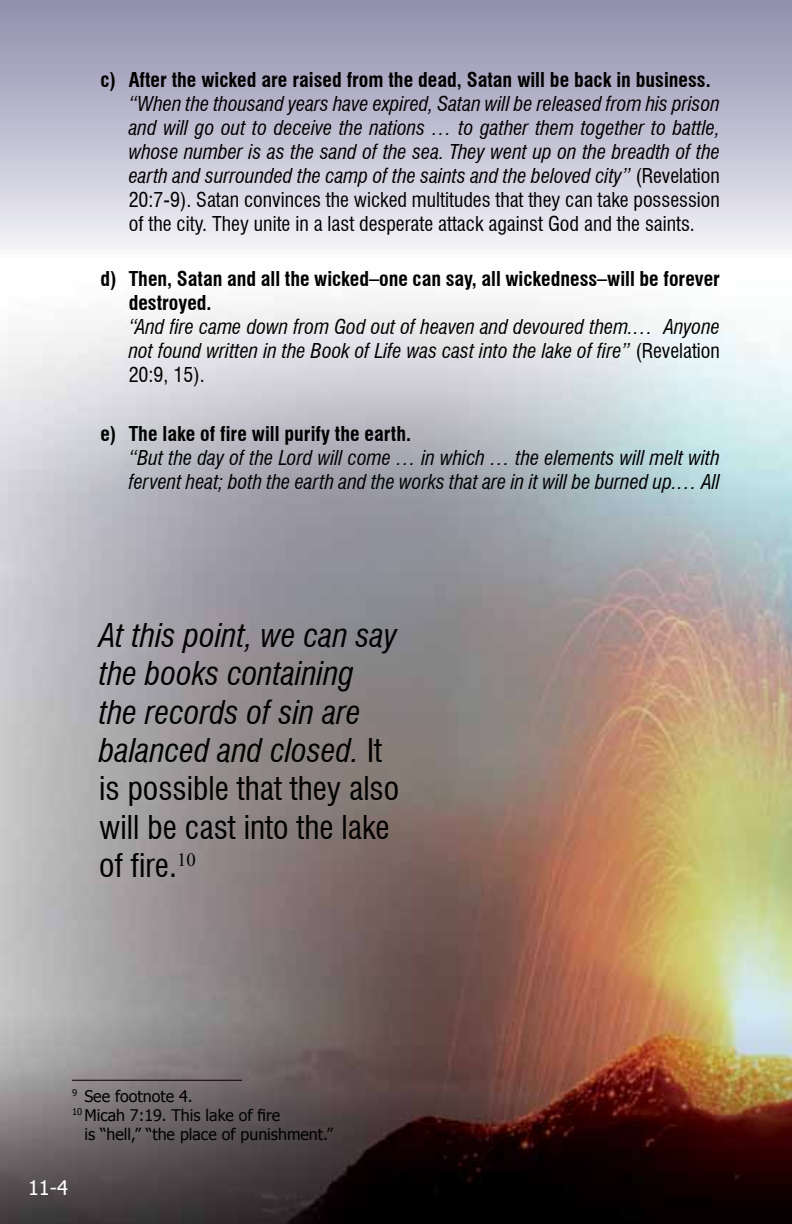
<style>
.page{position:relative;width:792px;height:1224px;background:#fff}
.page>*{position:absolute;margin:0;border:0;box-sizing:border-box;transform-origin:0 0}
.t1{font:italic condensed 32px/38.4px "Swiss 721 BT";color:#000}
.t2{font:italic condensed 20px/24px "Swiss 721 BT";color:#000;text-align:justify}
.t3{font:700 condensed 20px/24px "Swiss 721 BT";color:#000}
.t4{font:20px "Tahoma";color:#fff}
.t5{font:16px "Tahoma";color:#000}
.s1{font-style:normal}
</style>
<div class="page">
<div style="left:0;top:0;width:792px;height:261px;background:linear-gradient(to bottom,#8e8bab,#f6f6fa)"></div>
<img style="left:0;top:303px;width:792px;height:921px">
<hr style="left:72px;top:1080px;width:170px;height:1px;background:#000">
<p class="t3" style="left:100px;top:68px;width:612px">c) After the wicked are raised from the dead, Satan will be back in business.</p>
<p class="t2" style="left:129px;top:92px;width:593px">“When the thousand years have expired, Satan will be released from his prison and will go out to deceive the nations … to gather them together to battle, whose number is as the sand of the sea. They went up on the breadth of the earth and surrounded the camp of the saints and the beloved city” <span class="s1">(Revelation 20:7-9). Satan convinces the wicked multitudes that they can take possession of the city. They unite in a last desperate attack against God and the saints.</span></p>
<p class="t3" style="left:129px;top:266px;width:593px;text-indent:-28px">d) Then, Satan and all the wicked–one can say, all wickedness–will be forever destroyed.</p>
<p class="t2" style="left:129px;top:314px;width:593px">“And fire came down from God out of heaven and devoured them.… Anyone not found written in the Book of Life was cast into the lake of fire” <span class="s1">(Revelation 20:9, 15).</span></p>
<p class="t3" style="left:100px;top:422px;width:312px">e) The lake of fire will purify the earth.</p>
<p class="t2" style="left:129px;top:446px;width:593px">“But the day of the Lord will come … in which … the elements will melt with fervent heat; both the earth and the works that are in it will be burned up.… All</p>
<h1 class="t1" style="left:99px;top:616px;width:302px">At this point, we can say the books containing the records of sin are balanced and closed. <span class="s1">It is possible that they also will be cast into the lake of fire.</span><sup>10</sup></h1>
<p class="t5" style="left:72px;top:1086px;width:122px"><sup>9</sup> See footnote 4.</p>
<p class="t5" style="left:72px;top:1105px;width:210px"><sup>10</sup> Micah 7:19. This lake of fire</p>
<p class="t5" style="left:84px;top:1124px;width:250px">is “hell,” “the place of punishment.”</p>
<p class="t4" style="left:28px;top:1175px;width:42px">11-4</p>
</div>
